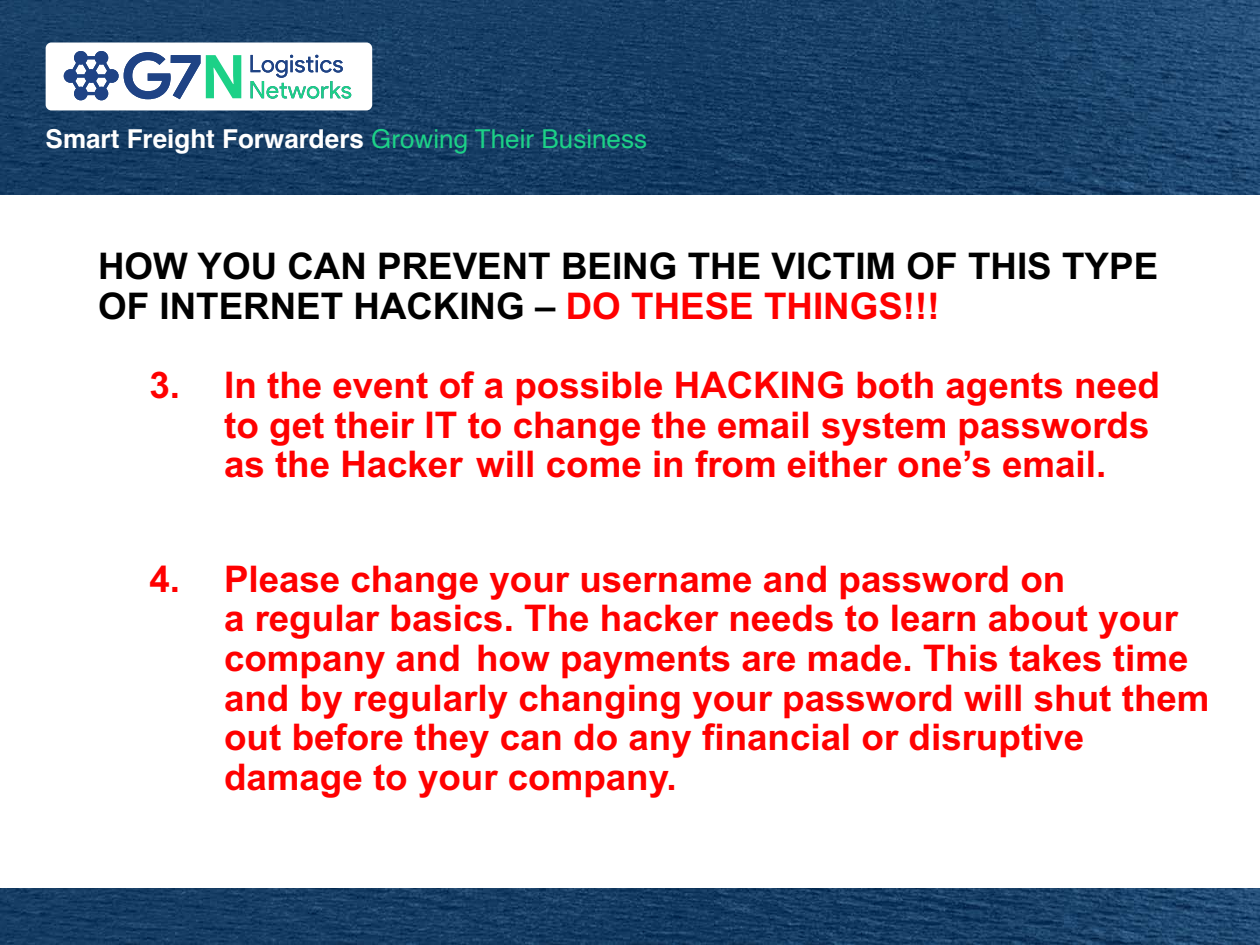
<style>
.page{position:relative;width:1260px;height:945px;background:#fff}
.page>*{position:absolute;margin:0;border:0;box-sizing:border-box;transform-origin:0 0}
.t1{font:700 36.75px/39.6px "Arial";color:#f00}
.t2{font:700 36.75px/40.2px "Arial";color:#000}
.t3{font:700 26.07px "Helvetica";color:#fff}
.s1{font-weight:400;color:#1cd187}
.s2{color:#f00}
</style>
<div class="page">
<img style="left:0;top:0;width:1260px;height:195px">
<img style="left:0;top:888px;width:1260px;height:57px">
<div style="left:46px;top:43px;width:326px;height:67px;background:#fff;border-radius:6px"></div>
<svg style="left:251px;top:55px;width:100px;height:44px"></svg>
<svg style="left:64px;top:51px;width:177px;height:49px"></svg>
<p class="t3" style="left:46px;top:123px;width:603px">Smart Freight Forwarders <span class="s1">Growing Their Business</span></p>
<p class="t2" style="left:98px;top:246px;width:1062px">HOW YOU CAN PREVENT BEING THE VICTIM OF THIS TYPE<br>OF INTERNET HACKING – <span class="s2">DO THESE THINGS!!!</span></p>
<p class="t1" style="left:224px;top:366px;width:937px;text-indent:-75px">3. In the event of a possible HACKING both agents need to get their IT to change the email system passwords as the Hacker will come in from either one’s email.</p>
<p class="t1" style="left:224px;top:560px;width:987px;text-indent:-75px">4. Please change your username and password on<br>a regular basics. The hacker needs to learn about your company and how payments are made. This takes time and by regularly changing your password will shut them out before they can do any financial or disruptive damage to your company.</p>
</div>
